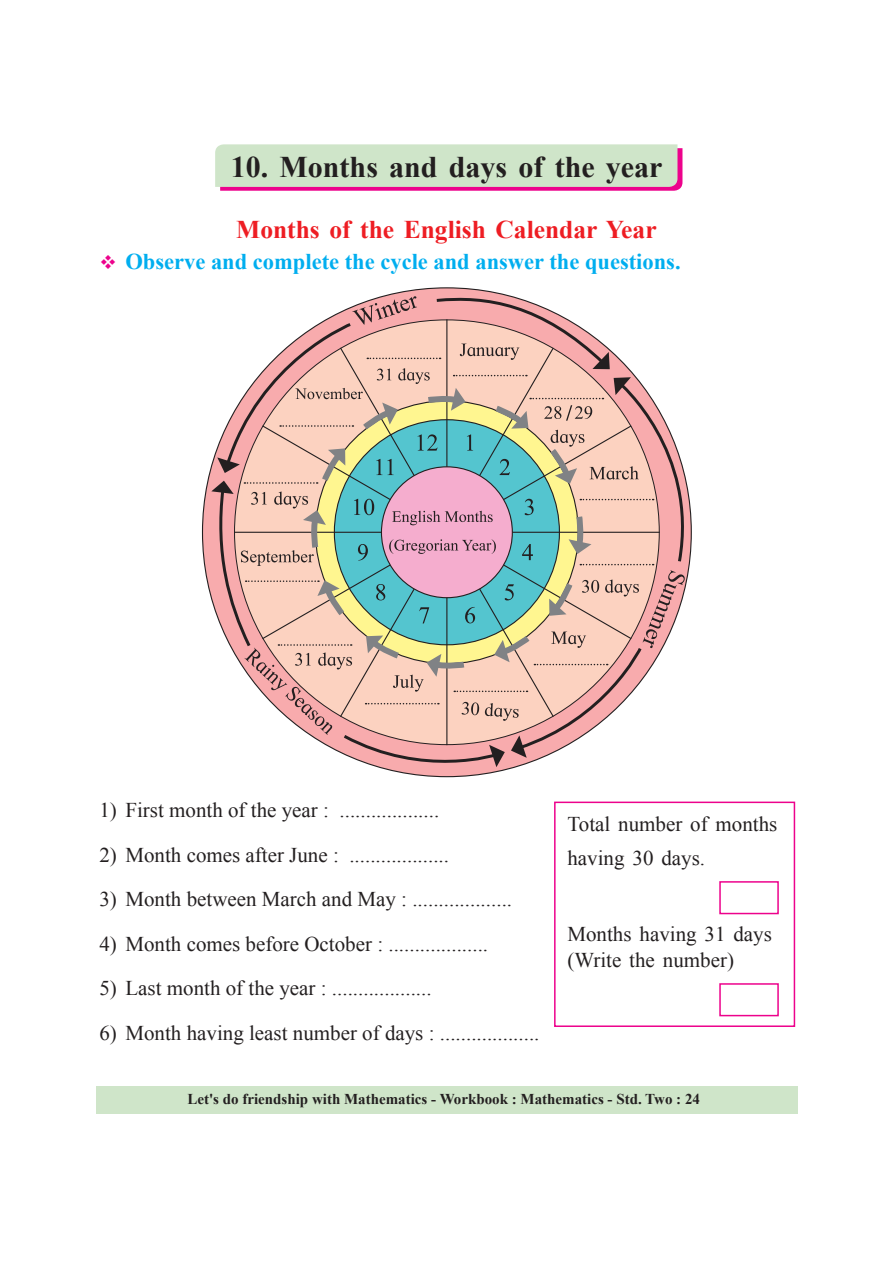
<style>
.page{position:relative;width:893px;height:1263px;background:#fff}
.page>*{position:absolute;margin:0;border:0;box-sizing:border-box;transform-origin:0 0}
.t1{font:700 30px "Times New Roman";color:#231f20}
.t2{font:700 25.5px "Times New Roman";color:#ee1d23}
.t3{font:700 22.5px "Times New Roman";color:#00aeef}
.t4{font:21px/33.8px "Times New Roman";color:#231f20}
.t5{font:700 15px "Times New Roman";color:#231f20}
.s1{color:#ed028c}
</style>
<div class="page">
<div style="left:96px;top:1086px;width:702px;height:28px;background:#cfe5c9"></div>
<svg style="left:215px;top:144px;width:467px;height:47px;background:#d2d1c4"></svg>
<div style="left:719px;top:881px;width:60px;height:33px;border:2px solid #ed028c"></div>
<div style="left:554px;top:801px;width:241px;height:226px;border:2px solid #ed028c"></div>
<div style="left:719px;top:983px;width:60px;height:33px;border:2px solid #ed028c"></div>
<svg style="left:211px;top:296px;width:481px;height:482px"></svg>
<h1 class="t1" style="left:231px;top:146px;width:433px">10. Months and days of the year</h1>
<p class="t2" style="left:236px;top:211px;width:422px">Months of the English Calendar Year</p>
<p class="t3" style="left:100px;top:246px;width:583px"><span class="s1">❖</span> Observe and complete the cycle and answer the questions.</p>
<p class="t4" style="left:99px;top:793px;width:341px">1) First month of the year : ...................</p>
<p class="t4" style="left:99px;top:837px;width:351px">2) Month comes after June : ...................</p>
<p class="t4" style="left:99px;top:882px;width:414px">3) Month between March and May : ...................</p>
<p class="t4" style="left:99px;top:926px;width:390px">4) Month comes before October : ...................</p>
<p class="t4" style="left:99px;top:971px;width:334px">5) Last month of the year : ...................</p>
<p class="t4" style="left:99px;top:1015px;width:442px">6) Month having least number of days : ...................</p>
<p class="t4" style="left:567px;top:807px;width:211px">Total number of months having 30 days.</p>
<p class="t4" style="left:567px;top:921px;width:206px;line-height:25.2px">Months having 31 days (Write the number)</p>
<p class="t5" style="left:187px;top:1088px;width:514px">Let's do friendship with Mathematics - Workbook : Mathematics - Std. Two : 24</p>
</div>
